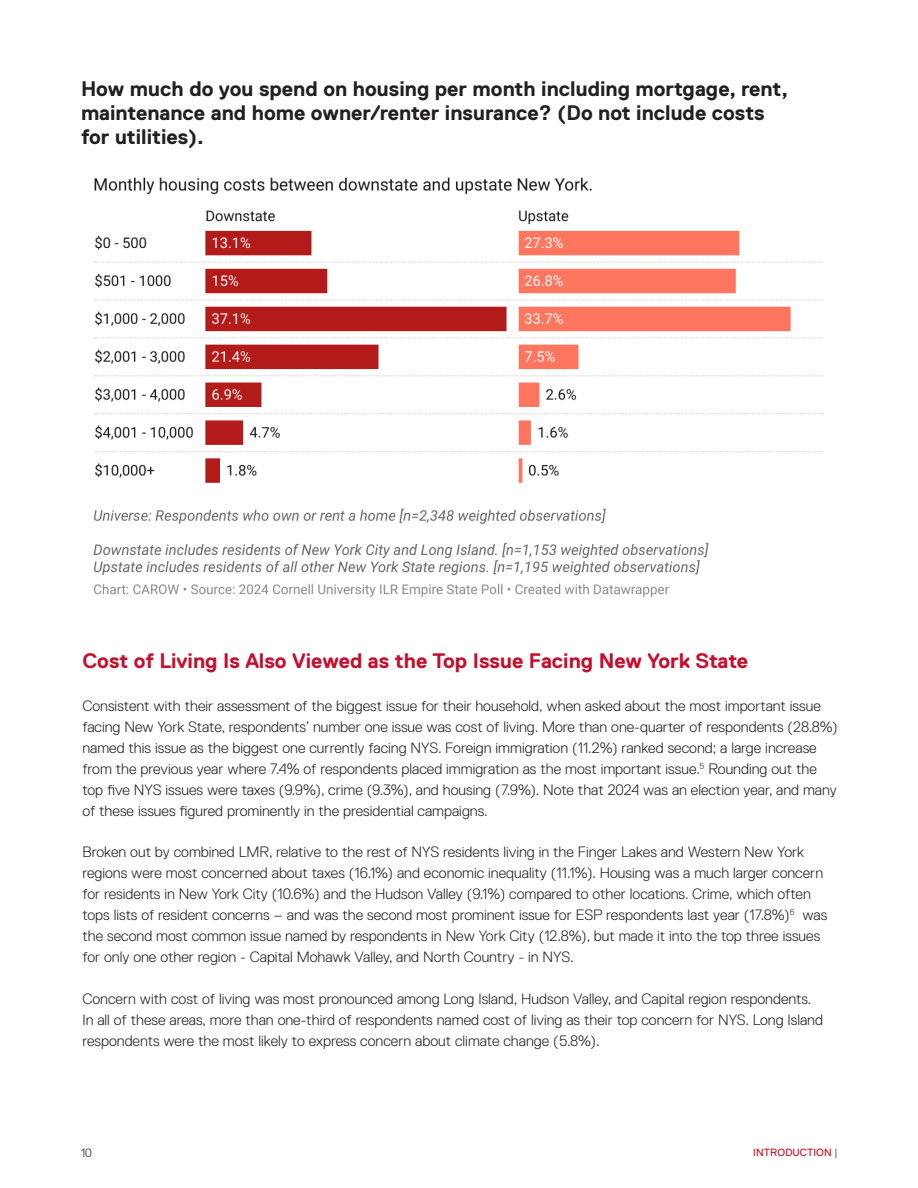
<style>
.page{position:relative;width:918px;height:1188px;background:#fff}
.page>*{position:absolute;margin:0;border:0;box-sizing:border-box;transform-origin:0 0}
.Section_Heading_3{font:700 21px/24px "Replica Std";color:#231f20}
.Section_Heading_3-2{font:700 21px "Replica Std";color:#c3102f}
.Replica_Paragraph{font:300 15px/21px "Replica Std";color:#231f20}
.t1{font:300 12px "Replica Std";color:#231f20}
.t2{font:10.5px "Replica Std";letter-spacing:.01em;color:#c3102f}
.s1{font-weight:300;color:#231f20}
</style>
<div class="page">
<img style="left:93px;top:177px;width:731px;height:421px">
<h1 class="Section_Heading_3" style="left:81px;top:77px;width:709px">How much do you spend on housing per month including mortgage, rent, maintenance and home owner/renter insurance? (Do not include costs for utilities).</h1>
<h1 class="Section_Heading_3-2" style="left:82px;top:649px;width:667px">Cost of Living Is Also Viewed as the Top Issue Facing New York State</h1>
<p class="Replica_Paragraph" style="left:82px;top:695px;width:757px">Consistent with their assessment of the biggest issue for their household, when asked about the most important issue facing New York State, respondents’ number one issue was cost of living. More than one-quarter of respondents (28.8%) named this issue as the biggest one currently facing NYS. Foreign immigration (11.2%) ranked second; a large increase from the previous year where 7.4% of respondents placed immigration as the most important issue.<sup>5</sup> Rounding out the top five NYS issues were taxes (9.9%), crime (9.3%), and housing (7.9%). Note that 2024 was an election year, and many of these issues figured prominently in the presidential campaigns.</p>
<p class="Replica_Paragraph" style="left:82px;top:842px;width:746px">Broken out by combined LMR, relative to the rest of NYS residents living in the Finger Lakes and Western New York regions were most concerned about taxes (16.1%) and economic inequality (11.1%). Housing was a much larger concern for residents in New York City (10.6%) and the Hudson Valley (9.1%) compared to other locations. Crime, which often tops lists of resident concerns – and was the second most prominent issue for ESP respondents last year (17.8%)<sup>6</sup> was the second most common issue named by respondents in New York City (12.8%), but made it into the top three issues for only one other region - Capital Mohawk Valley, and North Country - in NYS.</p>
<p class="Replica_Paragraph" style="left:82px;top:988px;width:742px">Concern with cost of living was most pronounced among Long Island, Hudson Valley, and Capital region respondents.<br>In all of these areas, more than one-third of respondents named cost of living as their top concern for NYS. Long Island respondents were the most likely to express concern about climate change (5.8%).</p>
<p class="t1" style="left:81px;top:1146px;width:12px">10</p>
<p class="t2" style="left:753px;top:1146px;width:86px">INTRODUCTION <span class="s1">|</span></p>
</div>
